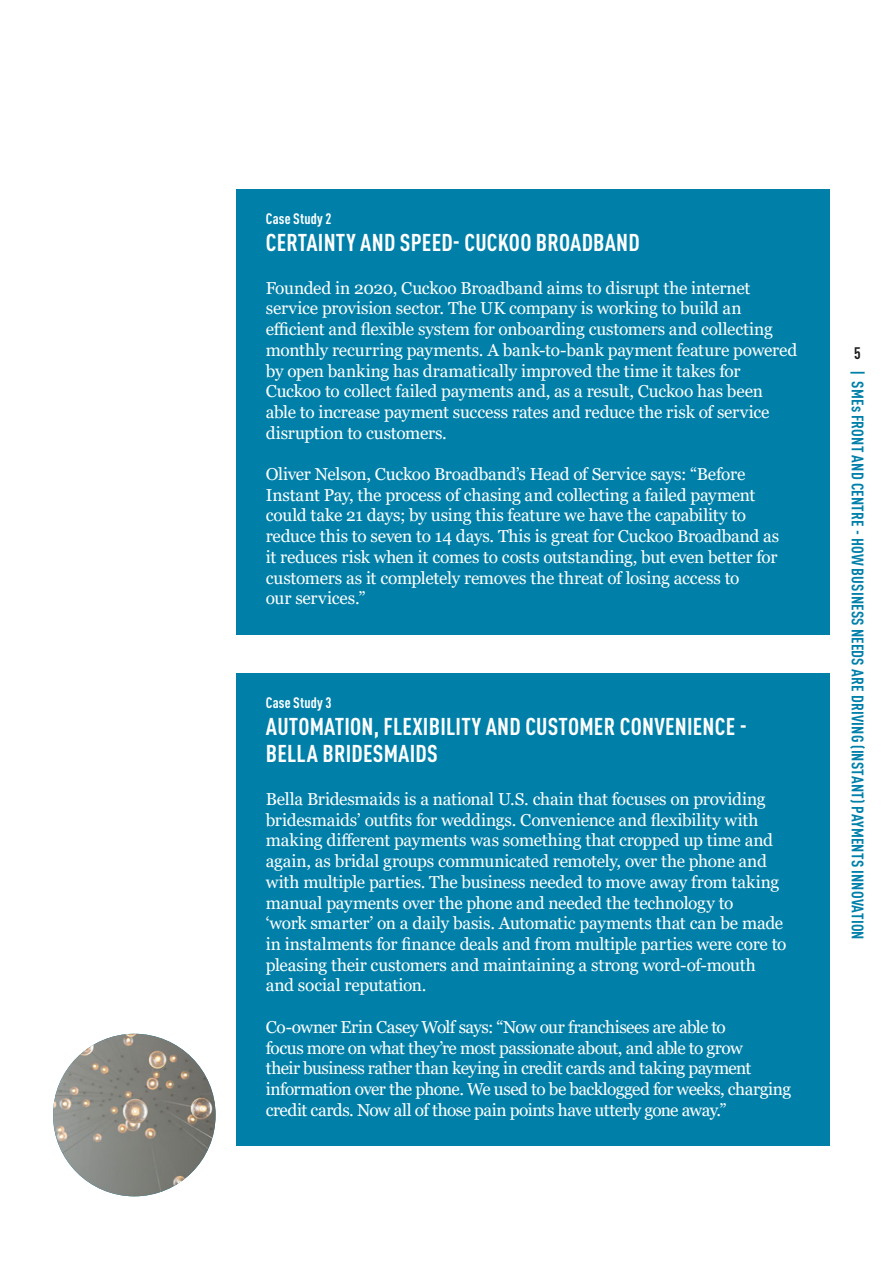
<style>
.page{position:relative;width:893px;height:1263px;background:#fff}
.page>*{position:absolute;margin:0;border:0;box-sizing:border-box;transform-origin:0 0}
.t1{font:700 condensed 24px/27px "DIN Pro";letter-spacing:.01em;color:#fff}
.t2{font:17.25px/20.7px "Georgia";letter-spacing:-.02em;color:#fff}
.t3{font:700 condensed 16.5px "DIN Pro";letter-spacing:.01em;color:#0080a9}
.t4{font:700 condensed 16.5px "DIN Pro";color:#1d1d1b}
.t5{font:700 condensed 15px "DIN Pro";letter-spacing:.01em;color:#fff}
</style>
<div class="page">
<div style="left:236px;top:189px;width:593px;height:445px;background:#0080a9"></div>
<div style="left:236px;top:673px;width:593px;height:473px;background:#0080a9"></div>
<img style="left:53px;top:1034px;width:163px;height:162px;border-radius:81px">
<p class="t5" style="left:266px;top:207px;width:67px">Case Study 2</p>
<p class="t1" style="left:266px;top:227px;width:375px">CERTAINTY AND SPEED- CUCKOO BROADBAND</p>
<p class="t2" style="left:266px;top:278px;width:533px">Founded in 2020, Cuckoo Broadband aims to disrupt the internet service provision sector. The UK company is working to build an efficient and flexible system for onboarding customers and collecting monthly recurring payments. A bank-to-bank payment feature powered by open banking has dramatically improved the time it takes for Cuckoo to collect failed payments and, as a result, Cuckoo has been able to increase payment success rates and reduce the risk of service disruption to customers.</p>
<p class="t2" style="left:266px;top:464px;width:515px">Oliver Nelson, Cuckoo Broadband’s Head of Service says: “Before Instant Pay, the process of chasing and collecting a failed payment could take 21 days; by using this feature we have the capability to reduce this to seven to 14 days. This is great for Cuckoo Broadband as it reduces risk when it comes to costs outstanding, but even better for customers as it completely removes the threat of losing access to<br>our services.”</p>
<p class="t5" style="left:266px;top:691px;width:67px">Case Study 3</p>
<p class="t1" style="left:266px;top:710px;width:482px">AUTOMATION, FLEXIBILITY AND CUSTOMER CONVENIENCE -<br>BELLA BRIDESMAIDS</p>
<p class="t2" style="left:266px;top:789px;width:522px">Bella Bridesmaids is a national U.S. chain that focuses on providing bridesmaids’ outfits for weddings. Convenience and flexibility with making different payments was something that cropped up time and again, as bridal groups communicated remotely, over the phone and with multiple parties. The business needed to move away from taking manual payments over the phone and needed the technology to<br>‘work smarter’ on a daily basis. Automatic payments that can be made in instalments for finance deals and from multiple parties were core to pleasing their customers and maintaining a strong word-of-mouth and social reputation.</p>
<p class="t2" style="left:266px;top:1017px;width:527px">Co-owner Erin Casey Wolf says: “Now our franchisees are able to<br>focus more on what they’re most passionate about, and able to grow<br>their business rather than keying in credit cards and taking payment information over the phone. We used to be backlogged for weeks, charging credit cards. Now all of those pain points have utterly gone away.”</p>
<p class="t4" style="left:854px;top:340px;width:8px">5</p>
<p class="t3" style="left:870px;top:370px;width:571px;rotate:90deg">| SMEs FRONT AND CENTRE - HOW BUSINESS NEEDS ARE DRIVING (INSTANT) PAYMENTS INNOVATION</p>
</div>
